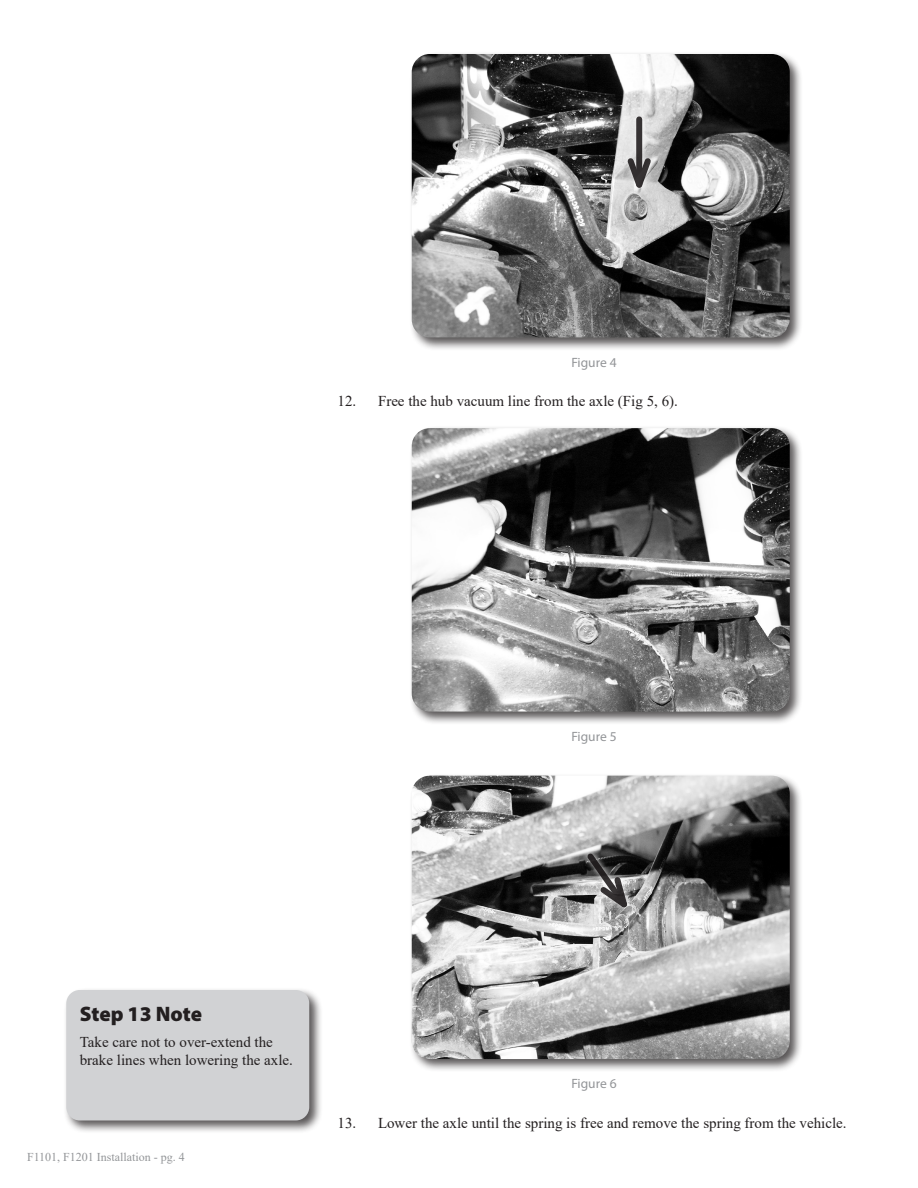
<style>
.page{position:relative;width:918px;height:1188px;background:#fff}
.page>*{position:absolute;margin:0;border:0;box-sizing:border-box;transform-origin:0 0}
.t1{font:900 21px "Myriad Pro";letter-spacing:-.005em;color:#231f20}
.t2{font:15px/18px "Times New Roman";color:#231f20}
.t3{font:13.5px "Myriad Pro";color:#939598}
.t4{font:12px "Times New Roman";color:#939598}
</style>
<div class="page">
<div style="left:409px;top:51px;width:394px;height:300px;background:#231f20;opacity:.75"></div>
<img style="left:412px;top:54px;width:378px;height:283px">
<svg style="left:622px;top:111px;width:35px;height:83px"></svg>
<div style="left:636px;top:119px;width:6px;height:66px;background:#363233"></div>
<svg style="left:623px;top:154px;width:32px;height:48px;background:#a2a1a1"></svg>
<div style="left:409px;top:425px;width:394px;height:300px;background:#231f20;opacity:.75"></div>
<img style="left:412px;top:428px;width:378px;height:284px">
<div style="left:409px;top:773px;width:394px;height:299px;background:#231f20;opacity:.75"></div>
<img style="left:412px;top:776px;width:378px;height:283px">
<svg style="left:582px;top:848px;width:52px;height:71px;background:#747374"></svg>
<div style="left:63px;top:987px;width:260px;height:147px;background:#231f20;opacity:.75"></div>
<div style="left:66px;top:990px;width:243px;height:130px;background:#d1d2d4;border-radius:14px"></div>
<p class="t3" style="left:571px;top:354px;width:47px">Figure 4</p>
<p class="t2" style="left:338px;top:392px;width:342px">12. Free the hub vacuum line from the axle (Fig 5, 6).</p>
<p class="t3" style="left:571px;top:728px;width:47px">Figure 5</p>
<h1 class="t1" style="left:80px;top:1000px;width:124px">Step 13 Note</h1>
<p class="t2" style="left:80px;top:1033px;width:215px">Take care not to over-extend the brake lines when lowering the axle.</p>
<p class="t4" style="left:27px;top:1149px;width:159px">F1101, F1201 Installation - pg. 4</p>
<p class="t3" style="left:571px;top:1075px;width:47px">Figure 6</p>
<p class="t2" style="left:338px;top:1113px;width:511px">13. Lower the axle until the spring is free and remove the spring from the vehicle.</p>
</div>
